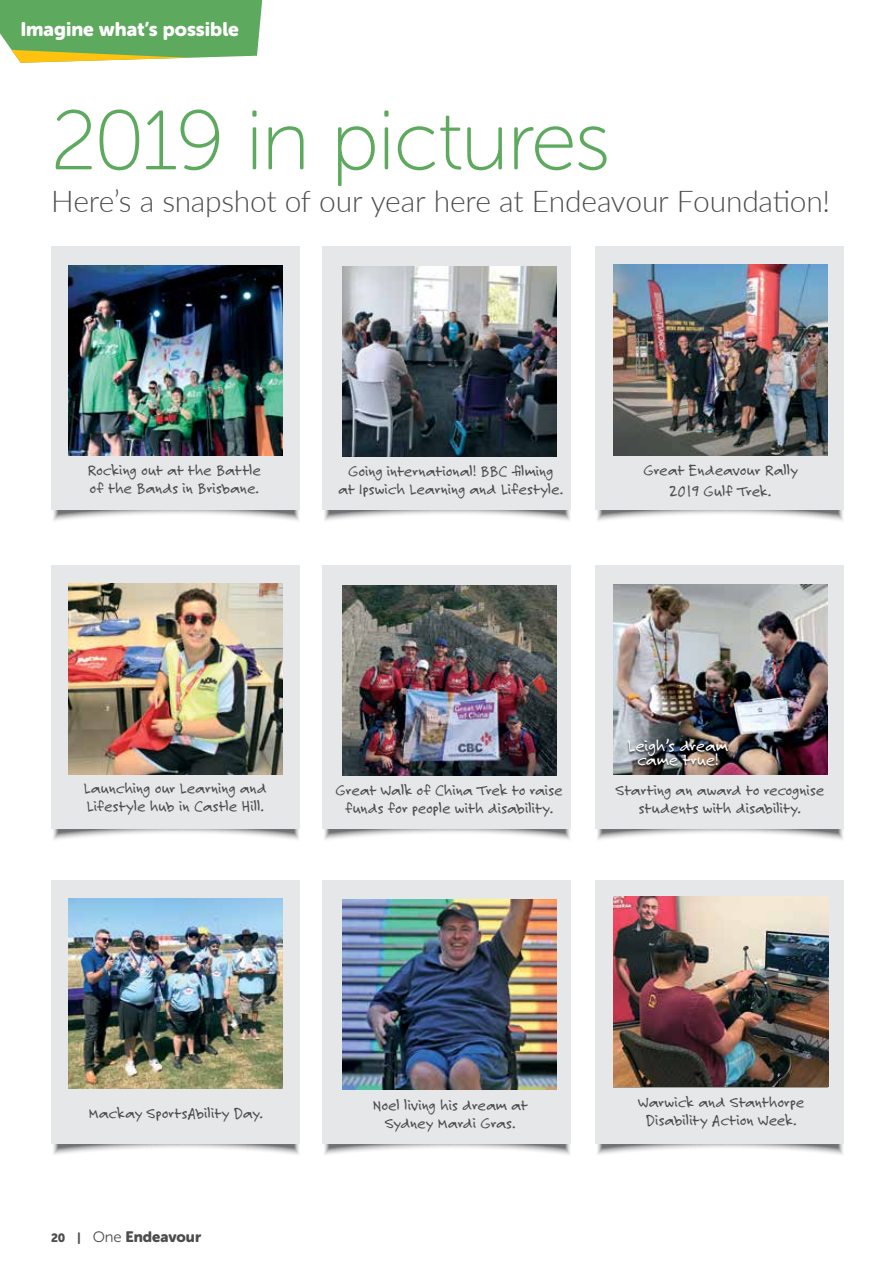
<style>
.page{position:relative;width:893px;height:1263px;background:#fff}
.page>*{position:absolute;margin:0;border:0;box-sizing:border-box;transform-origin:0 0}
.t1{font:84px "Museo Sans Rounded 100";letter-spacing:-.02em;color:#5da95d}
.t2{font:300 30px "Lato";letter-spacing:-.01em;color:#4d4d4f}
.t3{font:19.5px "Museo Sans Rounded 900";color:#fff}
.t4{font:18px/13.5px "Felt Tip Roman";letter-spacing:-.01em;color:#fff;text-align:center}
.t5{font:16.5px/18px "Felt Tip Roman";letter-spacing:-.005em;color:#4d4d4f;text-align:center}
.t6{font:15px "Museo Sans Rounded 900";color:#4d4d4f}
.s1{font-size:12px}
.s2{font-family:"Museo Sans Rounded 300"}
</style>
<div class="page">
<svg style="left:597px;top:1144px;width:246px;height:11px"></svg>
<div style="left:595px;top:880px;width:249px;height:264px;background:#e6e7e8"></div>
<svg style="left:324px;top:1144px;width:246px;height:11px"></svg>
<div style="left:322px;top:880px;width:249px;height:264px;background:#e6e7e8"></div>
<svg style="left:53px;top:1144px;width:246px;height:11px"></svg>
<div style="left:51px;top:880px;width:249px;height:264px;background:#e6e7e8"></div>
<svg style="left:597px;top:829px;width:246px;height:11px"></svg>
<div style="left:595px;top:565px;width:249px;height:264px;background:#e6e7e8"></div>
<svg style="left:324px;top:829px;width:246px;height:11px"></svg>
<div style="left:322px;top:565px;width:249px;height:264px;background:#e6e7e8"></div>
<svg style="left:53px;top:829px;width:246px;height:11px"></svg>
<div style="left:51px;top:565px;width:249px;height:264px;background:#e6e7e8"></div>
<svg style="left:597px;top:510px;width:246px;height:11px"></svg>
<div style="left:595px;top:246px;width:249px;height:264px;background:#e6e7e8"></div>
<svg style="left:324px;top:510px;width:246px;height:11px"></svg>
<div style="left:322px;top:246px;width:249px;height:264px;background:#e6e7e8"></div>
<svg style="left:53px;top:510px;width:246px;height:11px"></svg>
<div style="left:51px;top:246px;width:249px;height:264px;background:#e6e7e8"></div>
<img style="left:68px;top:266px;width:215px;height:190px">
<img style="left:342px;top:266px;width:215px;height:191px">
<img style="left:613px;top:264px;width:215px;height:191px">
<img style="left:68px;top:584px;width:215px;height:191px">
<img style="left:342px;top:585px;width:215px;height:190px">
<img style="left:614px;top:584px;width:214px;height:190px">
<img style="left:69px;top:898px;width:213px;height:191px">
<img style="left:342px;top:899px;width:215px;height:190px">
<img style="left:613px;top:896px;width:215px;height:190px">
<div style="left:627px;top:739px;width:103px;height:30px;background:#000;opacity:.75"></div>
<svg style="left:0;top:0;width:262px;height:63px;background:#74b164"></svg>
<p class="t3" style="left:20px;top:18px;width:220px">Imagine what’s possible</p>
<h1 class="t1" style="left:51px;top:96px;width:561px">2019 in pictures</h1>
<h2 class="t2" style="left:51px;top:180px;width:781px">Here’s a snapshot of our year here at Endeavour Foundation!</h2>
<p class="t5" style="left:87px;top:461px;width:175px;text-align:left">Rocking out at the Battle of the Bands in Brisbane.</p>
<p class="t5" style="left:338px;top:462px;width:227px">Going international! BBC filming at Ipswich Learning and Lifestyle.</p>
<p class="t5" style="left:643px;top:460px;width:156px;line-height:21px">Great Endeavour Rally<br>2019 Gulf Trek.</p>
<p class="t4" style="left:628px;top:739px;width:101px">Leigh’s dream came true!</p>
<p class="t5" style="left:84px;top:779px;width:185px;text-align:left">Launching our Learning and<br>Lifestyle hub in Castle Hill.</p>
<p class="t5" style="left:336px;top:781px;width:229px">Great Walk of China Trek to raise funds for people with disability.</p>
<p class="t5" style="left:615px;top:781px;width:210px">Starting an award to recognise students with disability.</p>
<p class="t5" style="left:89px;top:1103px;width:176px">Mackay SportsAbility Day.</p>
<p class="t5" style="left:373px;top:1096px;width:156px">Noel living his dream at<br>Sydney Mardi Gras.</p>
<p class="t5" style="left:638px;top:1093px;width:168px">Warwick and Stanthorpe<br>Disability Action Week.</p>
<p class="t6" style="left:51px;top:1228px;width:152px"><span class="s1">20 |</span> <span class="s2">One</span> Endeavour</p>
</div>
